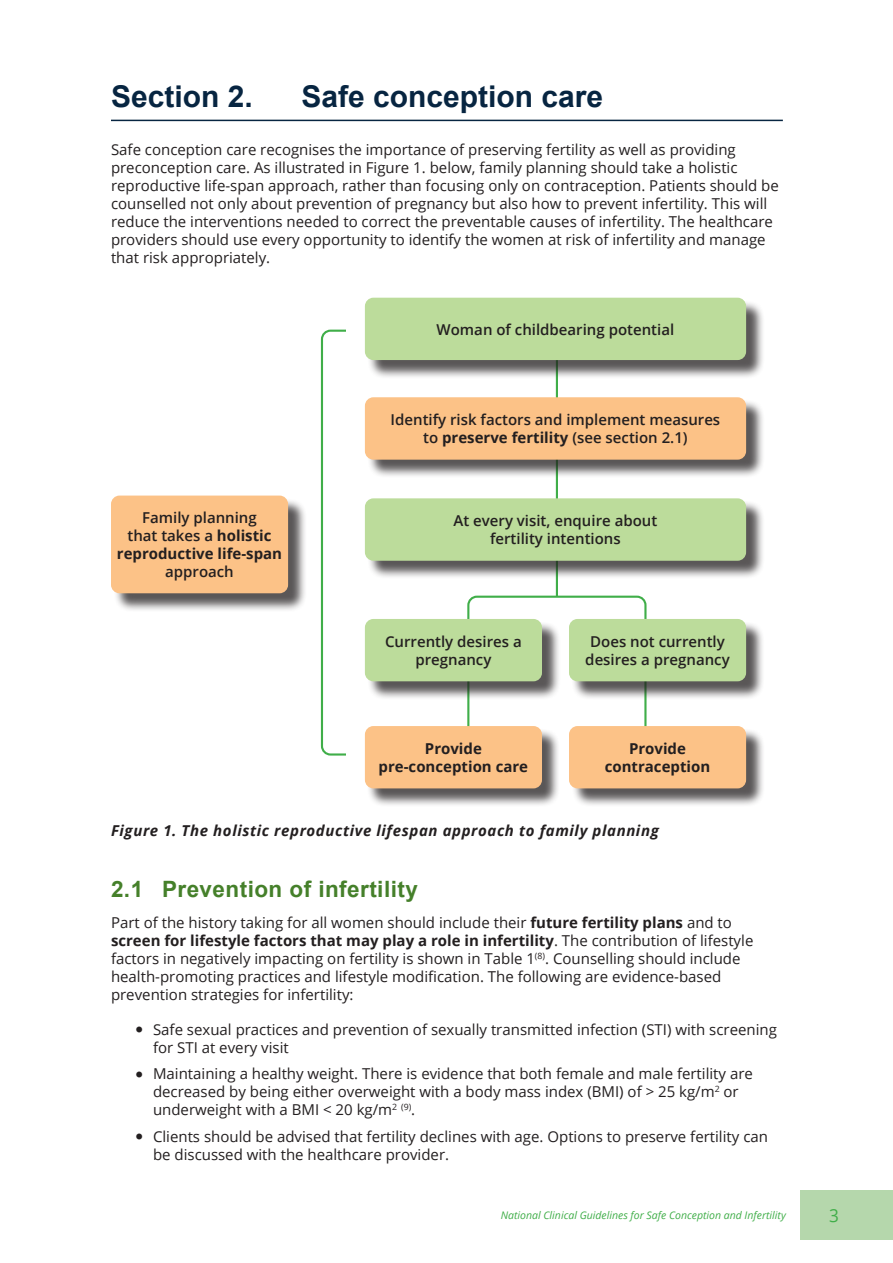
<style>
.page{position:relative;width:893px;height:1263px;background:#fff}
.page>*{position:absolute;margin:0;border:0;box-sizing:border-box;transform-origin:0 0}
.Heading_1{font:700 30px "Arial";color:#072541}
.Heading_2{font:700 22.5px "Arial";letter-spacing:.02em;color:#45802a}
.t1{font:18px "Open Sans";color:#40ae49;scale:.95 1}
.Normal_text{font:15px/18px "Open Sans";color:#231f20}
.Diagram_Text_centere{font:600 15px/18px "Open Sans";color:#231f20;text-align:center}
.Table_Figure_Heading{font:italic 700 15px "Open Sans";letter-spacing:.04em;color:#231f20}
.Diagram_Text_centere-2{font:700 15px/18px "Open Sans";color:#231f20;text-align:center}
.t2{font:italic 10.5px "Open Sans";color:#40ae49}
.s1{font-weight:700}
</style>
<div class="page">
<div style="left:800px;top:1190px;width:93px;height:50px;background:#b5d7ac"></div>
<hr style="left:111px;top:120px;width:672px;height:1px;background:#072541">
<hr style="left:556px;top:345px;width:2px;height:261px;background:#40ae49">
<div style="left:468px;top:597px;width:177px;height:177px;background:#fff;border-radius:9px"></div>
<div style="left:467px;top:596px;width:179px;height:179px;border:2px solid #40ae49;border-radius:9px"></div>
<div style="left:516px;top:752px;width:72px;height:37px;background:#fff"></div>
<div style="left:367px;top:300px;width:398px;height:79px;background:#231f20;opacity:.75"></div>
<div style="left:365px;top:298px;width:381px;height:62px;background:#bcdc9b;border-radius:9px"></div>
<div style="left:367px;top:399px;width:398px;height:79px;background:#231f20;opacity:.75"></div>
<div style="left:365px;top:397px;width:381px;height:63px;background:#fcc287;border-radius:9px"></div>
<div style="left:367px;top:501px;width:398px;height:78px;background:#231f20;opacity:.75"></div>
<div style="left:365px;top:498px;width:381px;height:63px;background:#bcdc9b;border-radius:9px"></div>
<div style="left:571px;top:621px;width:194px;height:79px;background:#231f20;opacity:.75"></div>
<div style="left:569px;top:619px;width:177px;height:62px;background:#bcdc9b;border-radius:9px"></div>
<div style="left:367px;top:621px;width:193px;height:79px;background:#231f20;opacity:.75"></div>
<div style="left:365px;top:619px;width:177px;height:62px;background:#bcdc9b;border-radius:9px"></div>
<div style="left:367px;top:728px;width:194px;height:79px;background:#231f20;opacity:.75"></div>
<div style="left:365px;top:726px;width:177px;height:62px;background:#fcc287;border-radius:9px"></div>
<div style="left:571px;top:728px;width:194px;height:79px;background:#231f20;opacity:.75"></div>
<div style="left:569px;top:726px;width:177px;height:62px;background:#fcc287;border-radius:9px"></div>
<div style="left:113px;top:498px;width:194px;height:114px;background:#231f20;opacity:.75"></div>
<div style="left:111px;top:496px;width:177px;height:97px;background:#fcc287;border-radius:9px"></div>
<p class="Heading_1" style="left:111px;top:75px;width:143px">Section 2.</p>
<p class="Heading_1" style="left:301px;top:75px;width:303px">Safe conception care</p>
<p class="Normal_text" style="left:111px;top:140px;width:669px">Safe conception care recognises the importance of preserving fertility as well as providing preconception care. As illustrated in Figure 1. below, family planning should take a holistic reproductive life-span approach, rather than focusing only on contraception. Patients should be counselled not only about prevention of pregnancy but also how to prevent infertility. This will reduce the interventions needed to correct the preventable causes of infertility. The healthcare providers should use every opportunity to identify the women at risk of infertility and manage that risk appropriately.</p>
<p class="Diagram_Text_centere" style="left:437px;top:320px;width:239px">Woman of childbearing potential</p>
<p class="Diagram_Text_centere" style="left:117px;top:508px;width:167px">Family planning<br>that takes a <span class="s1">holistic reproductive life-span </span>approach</p>
<p class="Diagram_Text_centere" style="left:391px;top:410px;width:331px">Identify risk factors and implement measures to <span class="s1">preserve fertility</span> (see section 2.1)</p>
<p class="Diagram_Text_centere" style="left:453px;top:511px;width:205px">At every visit, enquire about fertility intentions</p>
<p class="Diagram_Text_centere" style="left:385px;top:632px;width:138px">Currently desires a pregnancy</p>
<p class="Diagram_Text_centere" style="left:585px;top:632px;width:146px">Does not currently desires a pregnancy</p>
<p class="Diagram_Text_centere-2" style="left:379px;top:739px;width:151px">Provide pre-conception care</p>
<p class="Diagram_Text_centere-2" style="left:605px;top:739px;width:107px">Provide contraception</p>
<p class="Table_Figure_Heading" style="left:111px;top:820px;width:549px">Figure 1. The holistic reproductive lifespan approach to family planning</p>
<p class="Heading_2" style="left:111px;top:873px;width:308px">2.1 Prevention of infertility</p>
<p class="Normal_text" style="left:111px;top:913px;width:644px">Part of the history taking for all women should include their <span class="s1">future fertility plans</span> and to <span class="s1">screen for lifestyle factors that may play a role in infertility</span>. The contribution of lifestyle factors in negatively impacting on fertility is shown in Table 1<sup>(8)</sup>. Counselling should include health-promoting practices and lifestyle modification. The following are evidence-based prevention strategies for infertility:</p>
<p class="Normal_text" style="left:153px;top:1020px;width:625px">Safe sexual practices and prevention of sexually transmitted infection (STI) with screening for STI at every visit</p>
<p class="Normal_text" style="left:153px;top:1064px;width:601px">Maintaining a healthy weight. There is evidence that both female and male fertility are decreased by being either overweight with a body mass index (BMI) of &gt; 25 kg/m<sup>2</sup> or underweight with a BMI &lt; 20 kg/m<sup>2</sup> <sup>(9)</sup>.</p>
<p class="Normal_text" style="left:153px;top:1127px;width:616px">Clients should be advised that fertility declines with age. Options to preserve fertility can be discussed with the healthcare provider.</p>
<p class="t2" style="left:501px;top:1208px;width:287px">National Clinical Guidelines for Safe Conception and Infertility</p>
<p class="t1" style="left:829px;top:1203px;width:12px">3</p>
</div>
